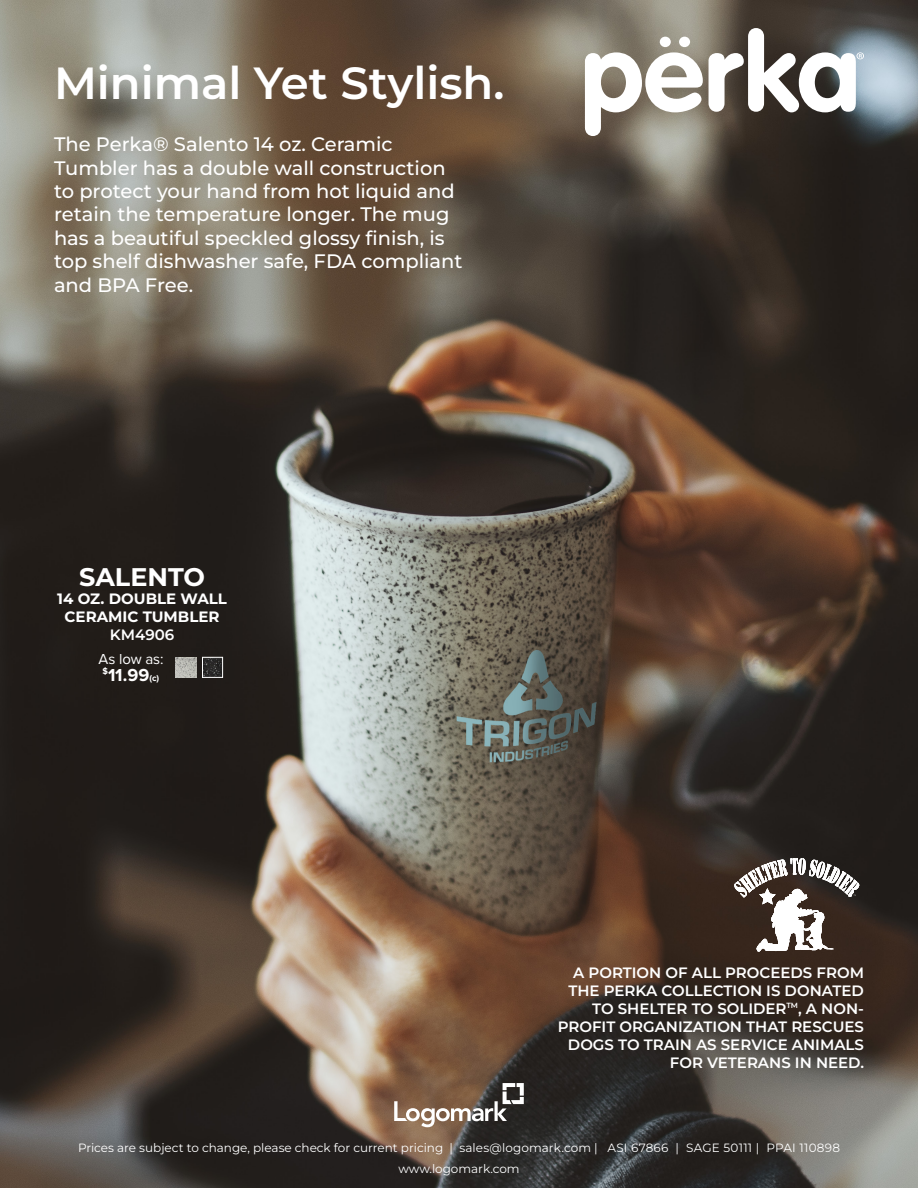
<style>
.page{position:relative;width:918px;height:1188px;background:#fff}
.page>*{position:absolute;margin:0;border:0;box-sizing:border-box;transform-origin:0 0}
.t1{font:600 45px "Montserrat";color:#fff}
.t2{font:700 25.5px "Montserrat";color:#fff}
.t3{font:21px "Myriad Pro";color:#6d6e71}
.t4{font:500 19.5px/23.4px "Montserrat";color:#fff}
.t5{font:700 18px "Proxima Nova";color:#fff}
.t6{font:600 15px/18px "Montserrat";color:#fff;text-align:right}
.t7{font:700 15px "Montserrat";color:#fff}
.t8{font:15px "Proxima Nova";color:#fff}
.t9{font:100 12px "Montserrat";color:#fff}
.s1{font-size:9px}
</style>
<div class="page">
<img style="left:0;top:0;width:918px;height:1188px">
<svg style="left:394px;top:1083px;width:130px;height:44px;background:#816f61"></svg>
<img style="left:176px;top:657px;width:20px;height:20px">
<svg style="left:733px;top:858px;width:126px;height:94px"></svg>
<svg style="left:585px;top:52px;width:118px;height:84px"></svg>
<div style="left:660px;top:37px;width:11px;height:10px;background:#fff;border-radius:50%"></div>
<div style="left:679px;top:37px;width:11px;height:10px;background:#fff;border-radius:50%"></div>
<svg style="left:709px;top:28px;width:155px;height:84px"></svg>
<img style="left:204px;top:659px;width:17px;height:17px">
<div style="left:202px;top:657px;width:21px;height:21px;border:1px solid #fff"></div>
<p class="t1" style="left:54px;top:53px;width:452px">Minimal Yet Stylish.</p>
<p class="t4" style="left:54px;top:132px;width:410px">The Perka® Salento 14 oz. Ceramic Tumbler has a double wall construction to protect your hand from hot liquid and retain the temperature longer. The mug has a beautiful speckled glossy finish, is top shelf dishwasher safe, FDA compliant and BPA Free.</p>
<p class="t2" style="left:79px;top:560px;width:127px">SALENTO</p>
<p class="t7" style="left:57px;top:588px;width:171px">14 OZ. DOUBLE WALL</p>
<p class="t7" style="left:65px;top:606px;width:156px">CERAMIC TUMBLER</p>
<p class="t6" style="left:110px;top:625px;width:66px">KM4906</p>
<p class="t8" style="left:98px;top:648px;width:67px">As low as:</p>
<p class="t5" style="left:103px;top:662px;width:58px"><sup>$</sup>11.99<span class="s1">(c)</span></p>
<p class="t6" style="left:558px;top:963px;width:308px">A PORTION OF ALL PROCEEDS FROM<br>THE PERKA COLLECTION IS DONATED<br>TO SHELTER TO SOLIDER<sup>TM</sup>, A NON-<br>PROFIT ORGANIZATION THAT RESCUES<br>DOGS TO TRAIN AS SERVICE ANIMALS<br>FOR VETERANS IN NEED.</p>
<p class="t3" style="left:804px;top:996px;width:22px">®®</p>
<p class="t9" style="left:78px;top:1140px;width:763px">Prices are subject to change, please check for current pricing | sales@logomark.com | ASI 67866 | SAGE 50111 | PPAI 110898</p>
<p class="t9" style="left:398px;top:1161px;width:123px">www.logomark.com</p>
</div>
